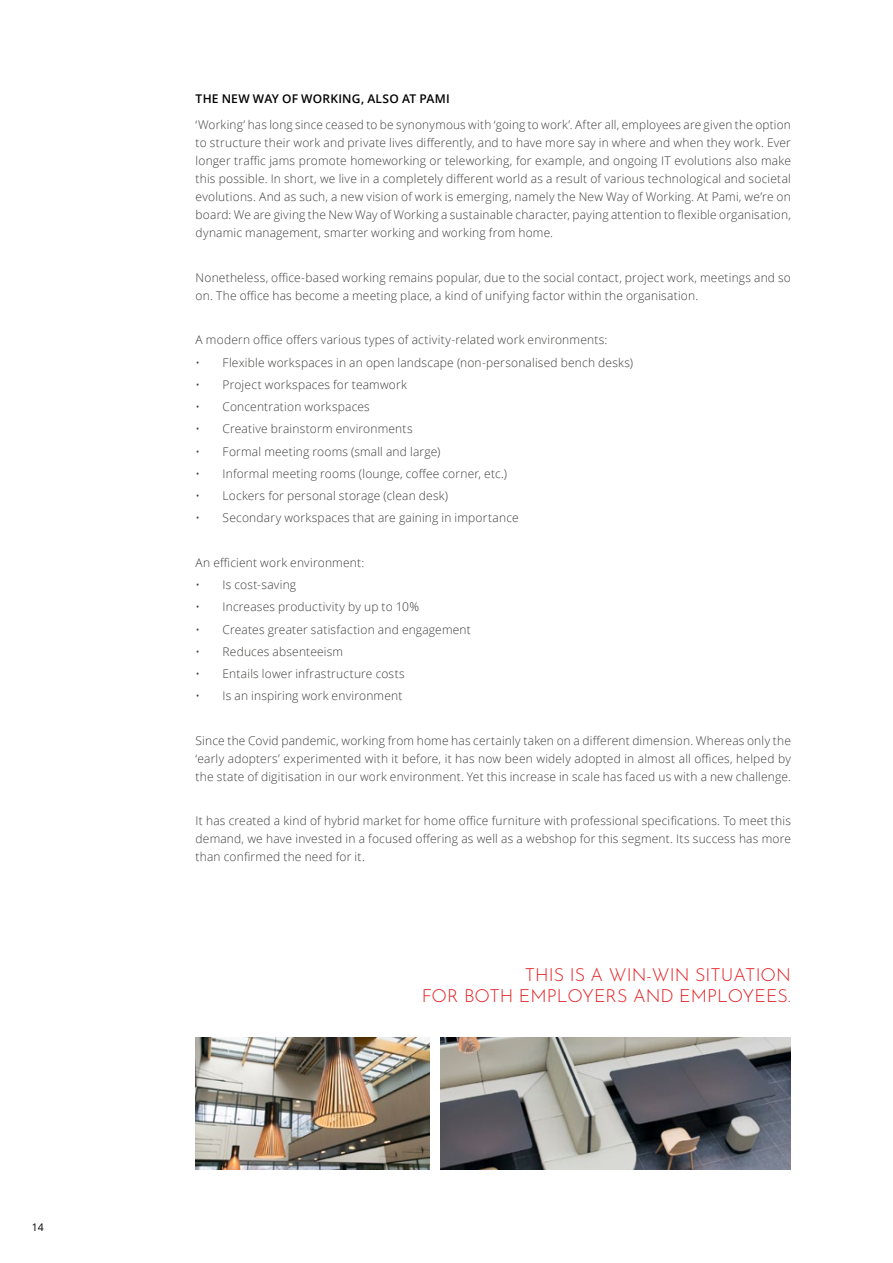
<style>
.page{position:relative;width:893px;height:1263px;background:#fff}
.page>*{position:absolute;margin:0;border:0;box-sizing:border-box;transform-origin:0 0}
.t1{font:300 18px/21px "Josefin Sans";color:#e51f22;text-align:right}
.t2{font:300 12px/18px "Open Sans";letter-spacing:.015em;color:#3c3c3b;text-align:justify}
.t3{font:600 12px "Open Sans";letter-spacing:.015em;color:#000}
.t4{font:10.5px "Open Sans";color:#000}
</style>
<div class="page">
<img style="left:196px;top:1037px;width:233px;height:132px">
<img style="left:440px;top:1038px;width:351px;height:131px">
<p class="t4" style="left:32px;top:1220px;width:14px">14</p>
<p class="t3" style="left:196px;top:90px;width:256px">THE NEW WAY OF WORKING, ALSO AT PAMI</p>
<p class="t2" style="left:196px;top:116px;width:597px">‘Working’ has long since ceased to be synonymous with ‘going to work’. After all, employees are given the option to structure their work and private lives differently, and to have more say in where and when they work. Ever longer traffic jams promote homeworking or teleworking, for example, and ongoing IT evolutions also make this possible. In short, we live in a completely different world as a result of various technological and societal evolutions. And as such, a new vision of work is emerging, namely the New Way of Working. At Pami, we’re on board: We are giving the New Way of Working a sustainable character, paying attention to flexible organisation, dynamic management, smarter working and working from home.</p>
<p class="t2" style="left:196px;top:268px;width:597px">Nonetheless, office-based working remains popular, due to the social contact, project work, meetings and so on. The office has become a meeting place, a kind of unifying factor within the organisation.</p>
<p class="t2" style="left:196px;top:331px;width:413px">A modern office offers various types of activity-related work environments:</p>
<p class="t2" style="left:196px;top:353px;width:439px">• Flexible workspaces in an open landscape (non-personalised bench desks)</p>
<p class="t2" style="left:196px;top:375px;width:213px">• Project workspaces for teamwork</p>
<p class="t2" style="left:196px;top:397px;width:176px">• Concentration workspaces</p>
<p class="t2" style="left:196px;top:420px;width:219px">• Creative brainstorm environments</p>
<p class="t2" style="left:196px;top:442px;width:246px">• Formal meeting rooms (small and large)</p>
<p class="t2" style="left:196px;top:464px;width:313px">• Informal meeting rooms (lounge, coffee corner, etc.)</p>
<p class="t2" style="left:196px;top:486px;width:254px">• Lockers for personal storage (clean desk)</p>
<p class="t2" style="left:196px;top:509px;width:325px">• Secondary workspaces that are gaining in importance</p>
<p class="t2" style="left:196px;top:553px;width:170px">An efficient work environment:</p>
<p class="t2" style="left:196px;top:575px;width:102px">• Is cost-saving</p>
<p class="t2" style="left:196px;top:598px;width:225px">• Increases productivity by up to 10%</p>
<p class="t2" style="left:196px;top:620px;width:277px">• Creates greater satisfaction and engagement</p>
<p class="t2" style="left:196px;top:642px;width:149px">• Reduces absenteeism</p>
<p class="t2" style="left:196px;top:664px;width:211px">• Entails lower infrastructure costs</p>
<p class="t2" style="left:196px;top:687px;width:208px">• Is an inspiring work environment</p>
<p class="t2" style="left:196px;top:731px;width:597px">Since the Covid pandemic, working from home has certainly taken on a different dimension. Whereas only the ‘early adopters’ experimented with it before, it has now been widely adopted in almost all offices, helped by the state of digitisation in our work environment. Yet this increase in scale has faced us with a new challenge.</p>
<p class="t2" style="left:196px;top:812px;width:597px">It has created a kind of hybrid market for home office furniture with professional specifications. To meet this demand, we have invested in a focused offering as well as a webshop for this segment. Its success has more than confirmed the need for it.</p>
<h1 class="t1" style="left:422px;top:962px;width:371px">THIS IS A WIN-WIN SITUATION<br>FOR BOTH EMPLOYERS AND EMPLOYEES.</h1>
</div>
